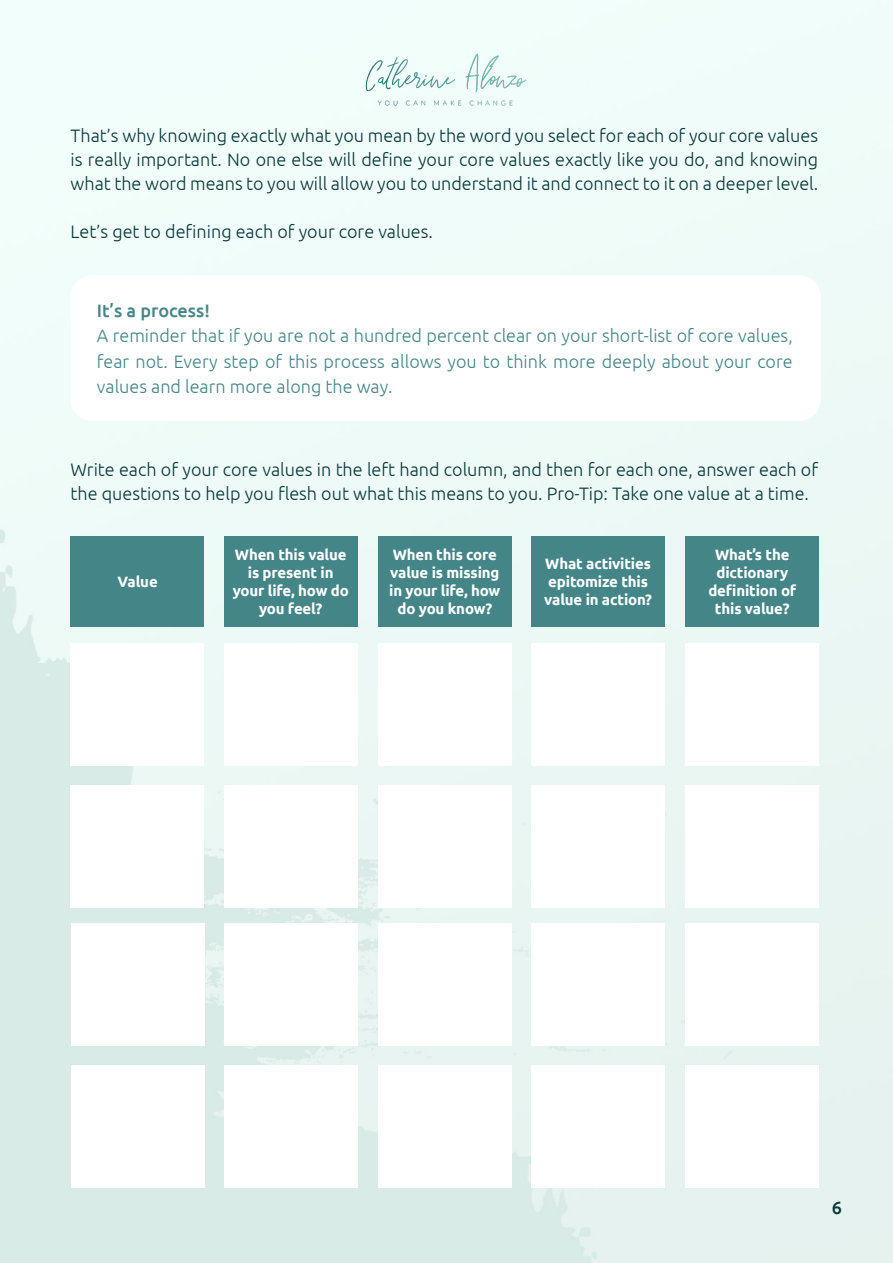
<style>
.page{position:relative;width:893px;height:1263px;background:#fff}
.page>*{position:absolute;margin:0;border:0;box-sizing:border-box;transform-origin:0 0}
.t1{font:300 18px/24px "Ubuntu";color:#09393a;text-align:justify}
.t2{font:300 18px/25.5px "Ubuntu";color:#448588;text-align:justify}
.t3{font:500 18px "Ubuntu";color:#448588}
.t4{font:500 18px "Ubuntu";color:#09393a}
.t5{font:700 15px/18px "Ubuntu";letter-spacing:-.01em;color:#fff;text-align:center}
</style>
<div class="page">
<img style="left:0;top:0;width:893px;height:1263px">
<img style="left:362px;top:51px;width:167px;height:59px">
<div style="left:71px;top:275px;width:750px;height:146px;background:#fff;border-radius:21px"></div>
<div style="left:70px;top:644px;width:134px;height:122px;background:#fff"></div>
<div style="left:224px;top:644px;width:134px;height:122px;background:#fff"></div>
<div style="left:378px;top:644px;width:134px;height:122px;background:#fff"></div>
<div style="left:531px;top:644px;width:134px;height:122px;background:#fff"></div>
<div style="left:685px;top:644px;width:134px;height:122px;background:#fff"></div>
<div style="left:70px;top:537px;width:134px;height:90px;background:#448588"></div>
<div style="left:224px;top:537px;width:134px;height:90px;background:#448588"></div>
<div style="left:378px;top:537px;width:134px;height:90px;background:#448588"></div>
<div style="left:531px;top:537px;width:134px;height:90px;background:#448588"></div>
<div style="left:685px;top:537px;width:134px;height:90px;background:#448588"></div>
<div style="left:70px;top:785px;width:134px;height:123px;background:#fff"></div>
<div style="left:224px;top:785px;width:134px;height:123px;background:#fff"></div>
<div style="left:378px;top:785px;width:134px;height:123px;background:#fff"></div>
<div style="left:531px;top:785px;width:134px;height:123px;background:#fff"></div>
<div style="left:685px;top:785px;width:134px;height:123px;background:#fff"></div>
<div style="left:71px;top:923px;width:134px;height:123px;background:#fff"></div>
<div style="left:224px;top:923px;width:134px;height:123px;background:#fff"></div>
<div style="left:378px;top:923px;width:134px;height:123px;background:#fff"></div>
<div style="left:531px;top:923px;width:134px;height:123px;background:#fff"></div>
<div style="left:685px;top:923px;width:134px;height:123px;background:#fff"></div>
<div style="left:71px;top:1065px;width:134px;height:122px;background:#fff"></div>
<div style="left:224px;top:1065px;width:134px;height:122px;background:#fff"></div>
<div style="left:378px;top:1065px;width:134px;height:122px;background:#fff"></div>
<div style="left:531px;top:1065px;width:134px;height:122px;background:#fff"></div>
<div style="left:685px;top:1065px;width:134px;height:122px;background:#fff"></div>
<p class="t1" style="left:71px;top:123px;width:749px">That’s why knowing exactly what you mean by the word you select for each of your core values is really important. No one else will define your core values exactly like you do, and knowing what the word means to you will allow you to understand it and connect to it on a deeper level.</p>
<p class="t1" style="left:71px;top:219px;width:364px">Let’s get to defining each of your core values.</p>
<p class="t3" style="left:97px;top:299px;width:115px">It’s a process!</p>
<p class="t2" style="left:97px;top:322px;width:697px">A reminder that if you are not a hundred percent clear on your short-list of core values, fear not. Every step of this process allows you to think more deeply about your core values and learn more along the way.</p>
<p class="t1" style="left:71px;top:457px;width:749px">Write each of your core values in the left hand column, and then for each one, answer each of the questions to help you flesh out what this means to you. Pro-Tip: Take one value at a time.</p>
<p class="t5" style="left:118px;top:573px;width:42px">Value</p>
<p class="t5" style="left:233px;top:545px;width:118px">When this value is present in your life, how do you feel?</p>
<p class="t5" style="left:389px;top:545px;width:113px">When this core value is missing in your life, how do you know?</p>
<p class="t5" style="left:544px;top:554px;width:109px;text-align:left">What activities epitomize this value in action?</p>
<p class="t5" style="left:708px;top:545px;width:89px">What’s the dictionary definition of this value?</p>
<p class="t4" style="left:832px;top:1196px;width:12px">6</p>
</div>
